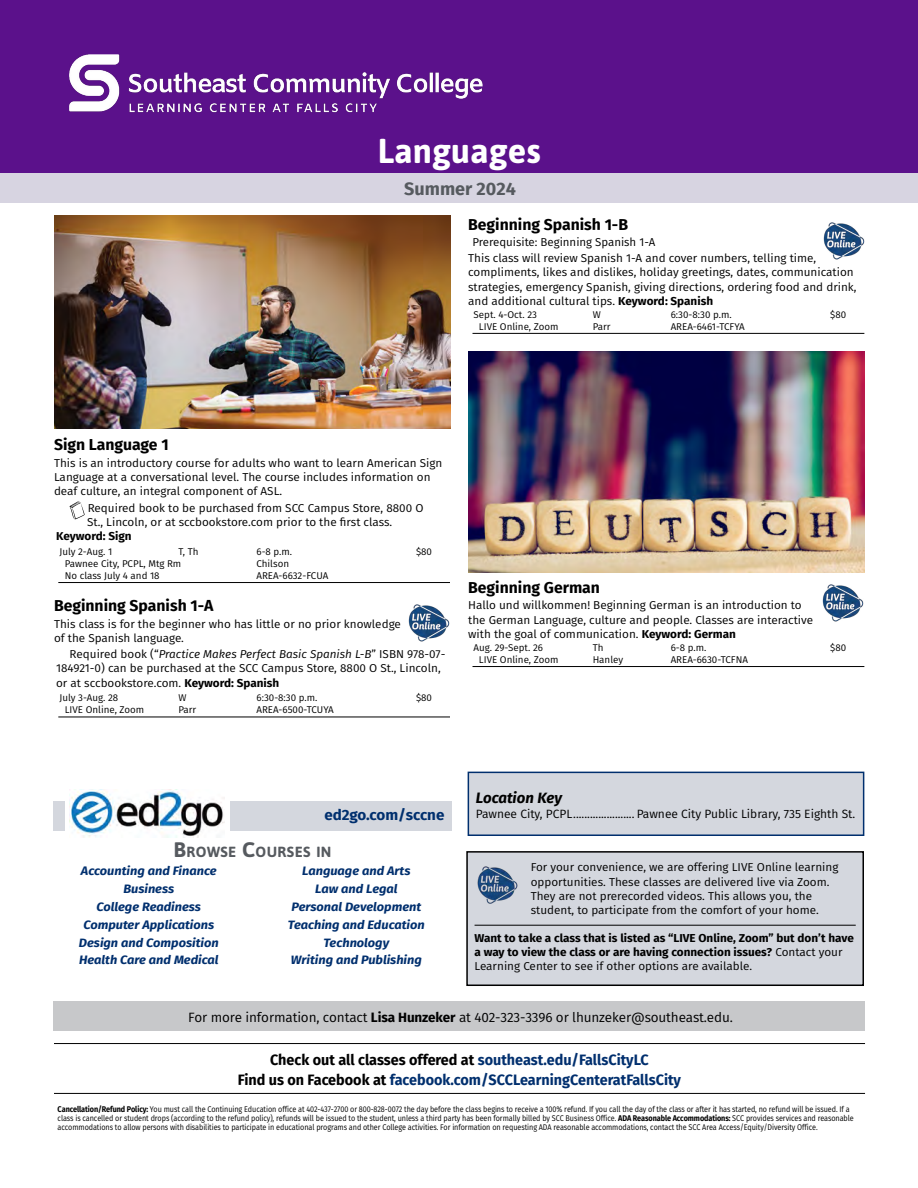
<style>
.page{position:relative;width:918px;height:1188px;background:#fff}
.page>*{position:absolute;margin:0;border:0;box-sizing:border-box;transform-origin:0 0}
.t1{font:700 34.5px "Asap";color:#fff}
.t2{font:700 18px "Fira Sans";color:#565a5f}
.t3{font:700 15.75px "Fira Sans";color:#000}
.t4{font:700 15px "Fira Sans";color:#002f6e;scale:.96 1}
.t5{font:700 15px "Fira Sans";color:#000;scale:.96 1}
.IOC_Town{font:italic 700 15px "Fira Sans";color:#000}
.OL_website{font:700 14.85px "Fira Sans";color:#002f6e}
.Job_Enhancement_Ad_H{font:700 14.7px "Asap";letter-spacing:.03em;color:#565a5f}
.t6{font:13.5px "Fira Sans";letter-spacing:-.01em;color:#000}
.OL_Ed2Go_topics{font:italic 700 12.15px "Fira Sans";color:#002f6e;scale:1.06 1}
.IOC_Location{font:12px "Fira Sans";color:#000}
.class_description{font:11.55px/14.2px "Fira Sans";color:#000}
.class_details{font:11.55px/14.2px "Fira Sans";color:#000}
.class_description-2{font:700 11.55px/14.2px "Fira Sans";color:#000}
.prerequisite{font:11.55px "Fira Sans";color:#000}
.class_details-2{font:700 11.55px "Fira Sans";color:#000}
.logistics{font:9.75px "Fira Sans";color:#000}
.t7{font:8.25px/9px "Fira Sans";letter-spacing:-.01em;color:#000;scale:.88 1}
.s1{font-weight:700}
.s2{font-style:italic}
.s3{font-size:21px}
.s4{font-weight:400}
.s5{color:#002f6e}
.s6{color:#000}
</style>
<div class="page">
<div style="left:0;top:0;width:918px;height:173px;background:#5b118b"></div>
<hr style="left:58px;top:582px;width:392px;height:1px;background:#000">
<hr style="left:58px;top:717px;width:392px;height:1px;background:#000">
<svg style="left:70px;top:501px;width:15px;height:18px"></svg>
<hr style="left:473px;top:333px;width:391px;height:1px;background:#000">
<hr style="left:473px;top:666px;width:391px;height:1px;background:#000">
<img style="left:408px;top:604px;width:42px;height:38px">
<img style="left:823px;top:222px;width:42px;height:38px">
<img style="left:822px;top:584px;width:42px;height:38px">
<div style="left:468px;top:772px;width:396px;height:63px;background:#d4d7de"></div>
<div style="left:468px;top:772px;width:396px;height:64px;border:2px solid #002f6e"></div>
<div style="left:54px;top:1001px;width:811px;height:30px;background:#c7c8ca"></div>
<img style="left:69px;top:54px;width:414px;height:59px">
<div style="left:467px;top:852px;width:396px;height:133px;background:#d4d7de"></div>
<hr style="left:475px;top:925px;width:381px;height:1px;background:#000">
<div style="left:466px;top:851px;width:398px;height:135px;border:2px solid #000"></div>
<img style="left:477px;top:866px;width:41px;height:38px">
<div style="left:0;top:173px;width:918px;height:30px;background:#d7d4e1"></div>
<hr style="left:54px;top:1043px;width:811px;height:1px;background:#000">
<hr style="left:54px;top:1093px;width:811px;height:1px;background:#000">
<img style="left:54px;top:215px;width:396px;height:214px">
<img style="left:469px;top:351px;width:395px;height:222px">
<div style="left:53px;top:801px;width:398px;height:29px;background:#d4d7de"></div>
<div style="left:65px;top:789px;width:164px;height:49px;background:#fff"></div>
<img style="left:70px;top:789px;width:155px;height:49px">
<p class="t1" style="left:377px;top:126px;width:165px">Languages</p>
<p class="t2" style="left:404px;top:173px;width:113px">Summer 2024</p>
<p class="t3" style="left:468px;top:211px;width:161px">Beginning Spanish 1-B</p>
<p class="prerequisite" style="left:473px;top:233px;width:184px">Prerequisite: Beginning Spanish 1-A</p>
<p class="class_description" style="left:468px;top:251px;width:390px">This class will review Spanish 1-A and cover numbers, telling time, compliments, likes and dislikes, holiday greetings, dates, communication strategies, emergency Spanish, giving directions, ordering food and drink, and additional cultural tips. <span class="s1">Keyword: Spanish</span></p>
<p class="logistics" style="left:474px;top:307px;width:65px">Sept. 4-Oct. 23</p>
<p class="logistics" style="left:593px;top:307px;width:10px">W</p>
<p class="logistics" style="left:671px;top:307px;width:63px">6:30-8:30 p.m.</p>
<p class="logistics" style="left:830px;top:307px;width:17px">$80</p>
<p class="logistics" style="left:479px;top:319px;width:81px">LIVE Online, Zoom</p>
<p class="logistics" style="left:593px;top:319px;width:19px">Parr</p>
<p class="logistics" style="left:671px;top:319px;width:76px">AREA-6461-TCFYA</p>
<p class="t3" style="left:54px;top:432px;width:116px">Sign Language 1</p>
<p class="class_description" style="left:54px;top:455px;width:390px">This is an introductory course for adults who want to learn American Sign<br>Language at a conversational level. The course includes information on deaf culture, an integral component of ASL.</p>
<p class="class_details" style="left:88px;top:500px;width:337px">Required book to be purchased from SCC Campus Store, 8800 O</p>
<p class="class_details" style="left:87px;top:515px;width:307px">St., Lincoln, or at sccbookstore.com prior to the first class.</p>
<p class="class_details-2" style="left:56px;top:527px;width:77px">Keyword: Sign</p>
<p class="logistics" style="left:59px;top:544px;width:54px">July 2-Aug. 1</p>
<p class="logistics" style="left:179px;top:544px;width:22px">T, Th</p>
<p class="logistics" style="left:257px;top:544px;width:37px">6-8 p.m.</p>
<p class="logistics" style="left:416px;top:544px;width:17px">$80</p>
<p class="logistics" style="left:65px;top:556px;width:118px">Pawnee City, PCPL, Mtg Rm</p>
<p class="logistics" style="left:256px;top:556px;width:34px">Chilson</p>
<p class="logistics" style="left:65px;top:568px;width:96px">No class July 4 and 18</p>
<p class="logistics" style="left:256px;top:568px;width:73px">AREA-6632-FCUA</p>
<p class="t3" style="left:54px;top:592px;width:161px">Beginning Spanish 1-A</p>
<p class="class_description" style="left:54px;top:616px;width:348px">This class is for the beginner who has little or no prior knowledge of the Spanish language.</p>
<p class="class_details" style="left:56px;top:647px;width:391px;text-indent:14px">Required book (“<span class="s2">Practice Makes Perfect Basic Spanish L-B</span>” ISBN 978-07-<br>184921-0) can be purchased at the SCC Campus Store, 8800 O St., Lincoln, or at sccbookstore.com. <span class="s1">Keyword: Spanish</span></p>
<p class="logistics" style="left:59px;top:691px;width:60px">July 3-Aug. 28</p>
<p class="logistics" style="left:179px;top:691px;width:10px">W</p>
<p class="logistics" style="left:257px;top:691px;width:63px">6:30-8:30 p.m.</p>
<p class="logistics" style="left:416px;top:691px;width:17px">$80</p>
<p class="logistics" style="left:65px;top:703px;width:81px">LIVE Online, Zoom</p>
<p class="logistics" style="left:179px;top:703px;width:19px">Parr</p>
<p class="logistics" style="left:256px;top:703px;width:79px">AREA-6500-TCUYA</p>
<p class="t3" style="left:468px;top:574px;width:133px">Beginning German</p>
<p class="class_description" style="left:468px;top:598px;width:347px">Hallo und willkommen! Beginning German is an introduction to the German Language, culture and people. Classes are interactive with the goal of communication. <span class="s1">Keyword: German</span></p>
<p class="logistics" style="left:474px;top:640px;width:71px">Aug. 29-Sept. 26</p>
<p class="logistics" style="left:593px;top:640px;width:12px">Th</p>
<p class="logistics" style="left:671px;top:640px;width:37px">6-8 p.m.</p>
<p class="logistics" style="left:830px;top:640px;width:17px">$80</p>
<p class="logistics" style="left:479px;top:652px;width:81px">LIVE Online, Zoom</p>
<p class="logistics" style="left:593px;top:652px;width:32px">Hanley</p>
<p class="logistics" style="left:671px;top:652px;width:79px">AREA-6630-TCFNA</p>
<p class="OL_website" style="left:324px;top:803px;width:122px">ed2go.com/sccne</p>
<p class="Job_Enhancement_Ad_H" style="left:174px;top:842px;width:159px"><span class="s3">B</span>ROWSE <span class="s3">C</span>OURSES IN</p>
<p class="OL_Ed2Go_topics" style="left:81px;top:861px;width:130px">Accounting and Finance</p>
<p class="OL_Ed2Go_topics" style="left:123px;top:879px;width:49px">Business</p>
<p class="OL_Ed2Go_topics" style="left:97px;top:896px;width:100px">College Readiness</p>
<p class="OL_Ed2Go_topics" style="left:83px;top:914px;width:125px">Computer Applications</p>
<p class="OL_Ed2Go_topics" style="left:79px;top:932px;width:133px">Design and Composition</p>
<p class="OL_Ed2Go_topics" style="left:79px;top:950px;width:133px">Health Care and Medical</p>
<p class="OL_Ed2Go_topics" style="left:302px;top:861px;width:104px">Language and Arts</p>
<p class="OL_Ed2Go_topics" style="left:315px;top:879px;width:79px">Law and Legal</p>
<p class="OL_Ed2Go_topics" style="left:291px;top:896px;width:124px">Personal Development</p>
<p class="OL_Ed2Go_topics" style="left:288px;top:914px;width:131px">Teaching and Education</p>
<p class="OL_Ed2Go_topics" style="left:324px;top:932px;width:63px">Technology</p>
<p class="OL_Ed2Go_topics" style="left:291px;top:950px;width:125px">Writing and Publishing</p>
<p class="IOC_Town" style="left:476px;top:785px;width:88px">Location Key</p>
<p class="IOC_Location" style="left:476px;top:805px;width:381px">Pawnee City, PCPL...................... Pawnee City Public Library, 735 Eighth St.</p>
<p class="class_description" style="left:531px;top:860px;width:309px">For your convenience, we are offering LIVE Online learning opportunities. These classes are delivered live via Zoom.<br>They are not prerecorded videos. This allows you, the student, to participate from the comfort of your home.</p>
<p class="class_description-2" style="left:475px;top:930px;width:381px">Want to take a class that is listed as “LIVE Online, Zoom” but don’t have a way to view the class or are having connection issues? <span class="s4">Contact your<br>Learning Center to see if other options are available.</span></p>
<p class="t6" style="left:188px;top:1008px;width:546px">For more information, contact <span class="s1">Lisa Hunzeker</span> at 402-323-3396 or lhunzeker@southeast.edu.</p>
<p class="t5" style="left:270px;top:1047px;width:396px">Check out all classes offered at <span class="s5">southeast.edu/FallsCityLC</span></p>
<p class="t4" style="left:238px;top:1067px;width:463px"><span class="s6">Find us on Facebook at</span> facebook.com/SCCLearningCenteratFallsCity</p>
<p class="t7" style="left:58px;top:1104px;width:906px"><span class="s1">Cancellation/Refund Policy:</span> You must call the Continuing Education office at 402-437-2700 or 800-828-0072 the day before the class begins to receive a 100% refund. If you call the day of the class or after it has started, no refund will be issued. If a class is cancelled or student drops (according to the refund policy), refunds will be issued to the student, unless a third party has been formally billed by SCC Business Office. <span class="s1">ADA Reasonable Accommodations:</span> SCC provides services and reasonable accommodations to allow persons with disabilities to participate in educational programs and other College activities. For information on requesting ADA reasonable accommodations, contact the SCC Area Access/Equity/Diversity Office.</p>
</div>
